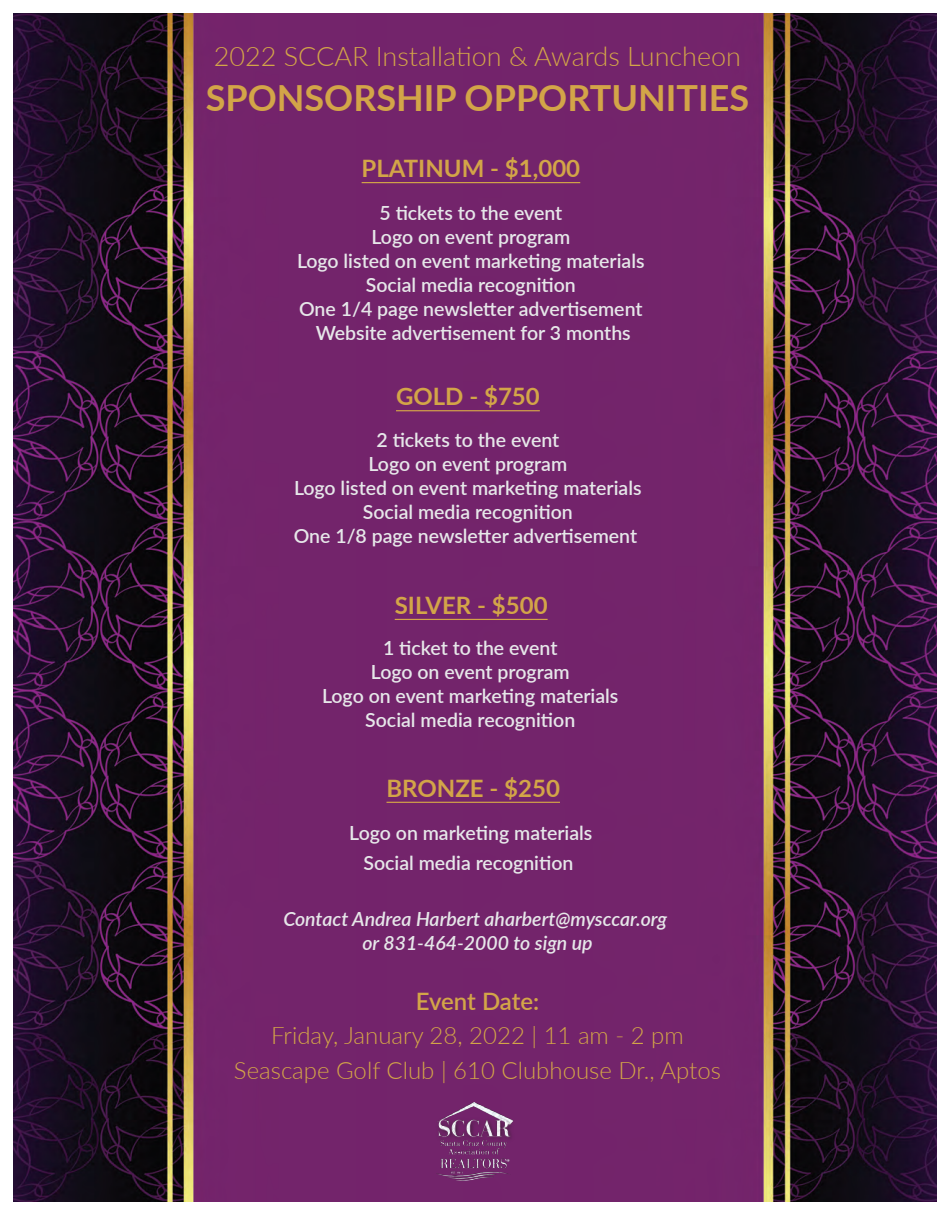
<style>
.page{position:relative;width:945px;height:1215px;background:#fff}
.page>*{position:absolute;margin:0;border:0;box-sizing:border-box;transform-origin:0 0}
.t1{font:700 36px "Lato";color:#d3a548}
.t2{font:300 27px "Lato";color:#d3a548}
.t3{font:300 24px/34.5px "Lato";color:#d3a548;text-align:center}
.t4{font:700 24px "Lato";color:#d3a548}
.t5{font:600 24px "Lato";letter-spacing:-.005em;color:#d3a548}
.t6{font:600 19.5px/24px "Lato";color:#e6e7e9;text-align:center}
.t7{font:italic 600 19.5px/24px "Lato";color:#e6e7e9;text-align:center}
</style>
<div class="page">
<img style="left:13px;top:14px;width:924px;height:1188px">
<hr style="left:362px;top:182px;width:218px;height:1px;background:#d3a548">
<hr style="left:396px;top:410px;width:144px;height:1px;background:#d3a548">
<hr style="left:395px;top:619px;width:153px;height:1px;background:#d3a548">
<hr style="left:386px;top:802px;width:174px;height:1px;background:#d3a548">
<img style="left:434px;top:1103px;width:84px;height:78px">
<h2 class="t2" style="left:214px;top:38px;width:529px">2022 SCCAR Installation &amp; Awards Luncheon</h2>
<h1 class="t1" style="left:206px;top:71px;width:545px">SPONSORSHIP OPPORTUNITIES</h1>
<p class="t4" style="left:362px;top:151px;width:220px">PLATINUM - $1,000</p>
<p class="t6" style="left:297px;top:200px;width:349px">5 tickets to the event<br>Logo on event program<br>Logo listed on event marketing materials<br>Social media recognition<br>One 1/4 page newsletter advertisement<br>Website advertisement for 3 months</p>
<p class="t4" style="left:396px;top:379px;width:145px">GOLD - $750</p>
<p class="t6" style="left:294px;top:427px;width:349px">2 tickets to the event<br>Logo on event program<br>Logo listed on event marketing materials<br>Social media recognition<br>One 1/8 page newsletter advertisement</p>
<p class="t4" style="left:395px;top:587px;width:154px">SILVER - $500</p>
<p class="t6" style="left:322px;top:635px;width:298px">1 ticket to the event<br>Logo on event program<br>Logo on event marketing materials<br>Social media recognition</p>
<p class="t4" style="left:386px;top:770px;width:175px">BRONZE - $250</p>
<p class="t6" style="left:349px;top:817px;width:245px;line-height:30px">Logo on marketing materials<br>Social media recognition</p>
<p class="t7" style="left:283px;top:906px;width:385px">Contact Andrea Harbert aharbert@mysccar.org or 831-464-2000 to sign up</p>
<p class="t5" style="left:416px;top:983px;width:125px">Event Date:</p>
<p class="t3" style="left:234px;top:1017px;width:489px">Friday, January 28, 2022 | 11 am - 2 pm<br>Seascape Golf Club | 610 Clubhouse Dr., Aptos</p>
</div>
